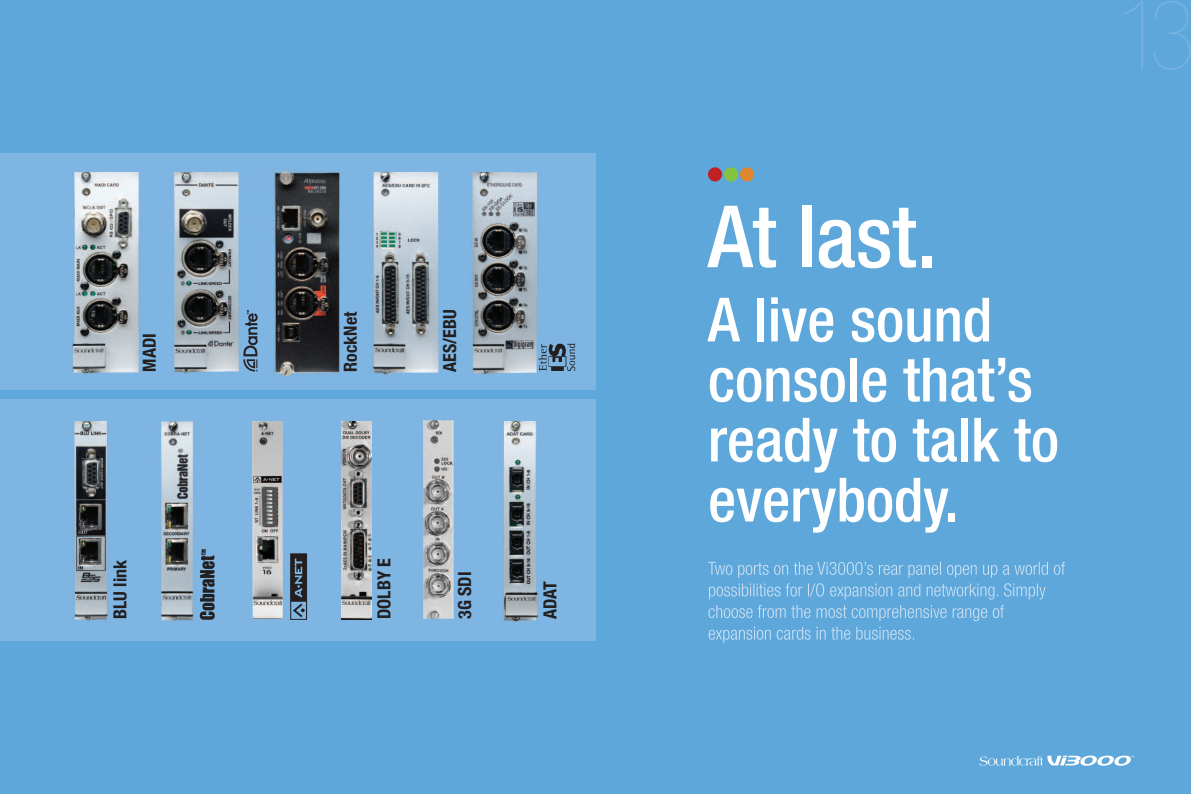
<style>
.page{position:relative;width:1191px;height:794px;background:#5da7db}
.page>*{position:absolute;margin:0;border:0;box-sizing:border-box;transform-origin:0 0}
.t1{font:900 condensed 96px "Helvetica Neue";color:#76b1e0}
.t2{font:500 condensed 86px "Helvetica Neue";color:#fff}
.t3{font:500 condensed 61px/60px "Helvetica Neue";color:#fff}
.t4{font:700 condensed 18px "Helvetica Neue";color:#231f20}
</style>
<div class="page">
<div style="left:0;top:399px;width:595px;height:241px;background:#7eb5e2"></div>
<div style="left:0;top:153px;width:595px;height:237px;background:#7eb5e2"></div>
<svg style="left:708px;top:562px;width:136px;height:37px"></svg>
<svg style="left:708px;top:605px;width:118px;height:13px"></svg>
<svg style="left:708px;top:626px;width:95px;height:16px"></svg>
<div style="left:708px;top:167px;width:14px;height:14px;background:#c12025;border-radius:50%"></div>
<div style="left:724px;top:167px;width:14px;height:14px;background:#84c440;border-radius:50%"></div>
<div style="left:740px;top:167px;width:14px;height:14px;background:#df872e;border-radius:50%"></div>
<svg style="left:979px;top:755px;width:155px;height:10px"></svg>
<img style="left:69px;top:173px;width:71px;height:202px">
<img style="left:158px;top:421px;width:39px;height:200px">
<img style="left:502px;top:421px;width:37px;height:201px">
<img style="left:271px;top:168px;width:69px;height:209px">
<img style="left:252px;top:421px;width:31px;height:198px">
<img style="left:341px;top:421px;width:30px;height:198px">
<img style="left:423px;top:420px;width:30px;height:199px">
<img style="left:469px;top:173px;width:69px;height:201px">
<img style="left:369px;top:173px;width:70px;height:204px">
<svg style="left:538px;top:344px;width:37px;height:27px"></svg>
<svg style="left:292px;top:555px;width:13px;height:62px"></svg>
<div style="left:290px;top:553px;width:17px;height:67px;border:1px solid #231f20"></div>
<svg style="left:200px;top:549px;width:15px;height:71px"></svg>
<img style="left:69px;top:421px;width:39px;height:200px">
<img style="left:172px;top:173px;width:67px;height:200px">
<svg style="left:243px;top:310px;width:15px;height:61px"></svg>
<p class="t4" style="left:138px;top:372px;width:40px;rotate:-90deg">MADI</p>
<p class="t4" style="left:109px;top:619px;width:60px;rotate:-90deg">BLU link</p>
<p class="t4" style="left:339px;top:372px;width:61px;rotate:-90deg">RockNet</p>
<p class="t4" style="left:439px;top:372px;width:64px;rotate:-90deg">AES/EBU</p>
<p class="t4" style="left:373px;top:619px;width:63px;rotate:-90deg">DOLBY E</p>
<p class="t4" style="left:454px;top:619px;width:49px;rotate:-90deg">3G SDI</p>
<p class="t4" style="left:539px;top:619px;width:39px;rotate:-90deg">ADAT</p>
<h2 class="t2" style="left:708px;top:206px;width:230px">At last.</h2>
<p class="t3" style="left:708px;top:295px;width:353px">A live sound console that’s ready to talk to everybody.</p>
<h1 class="t1" style="left:1117px;top:0;width:79px">13</h1>
</div>
